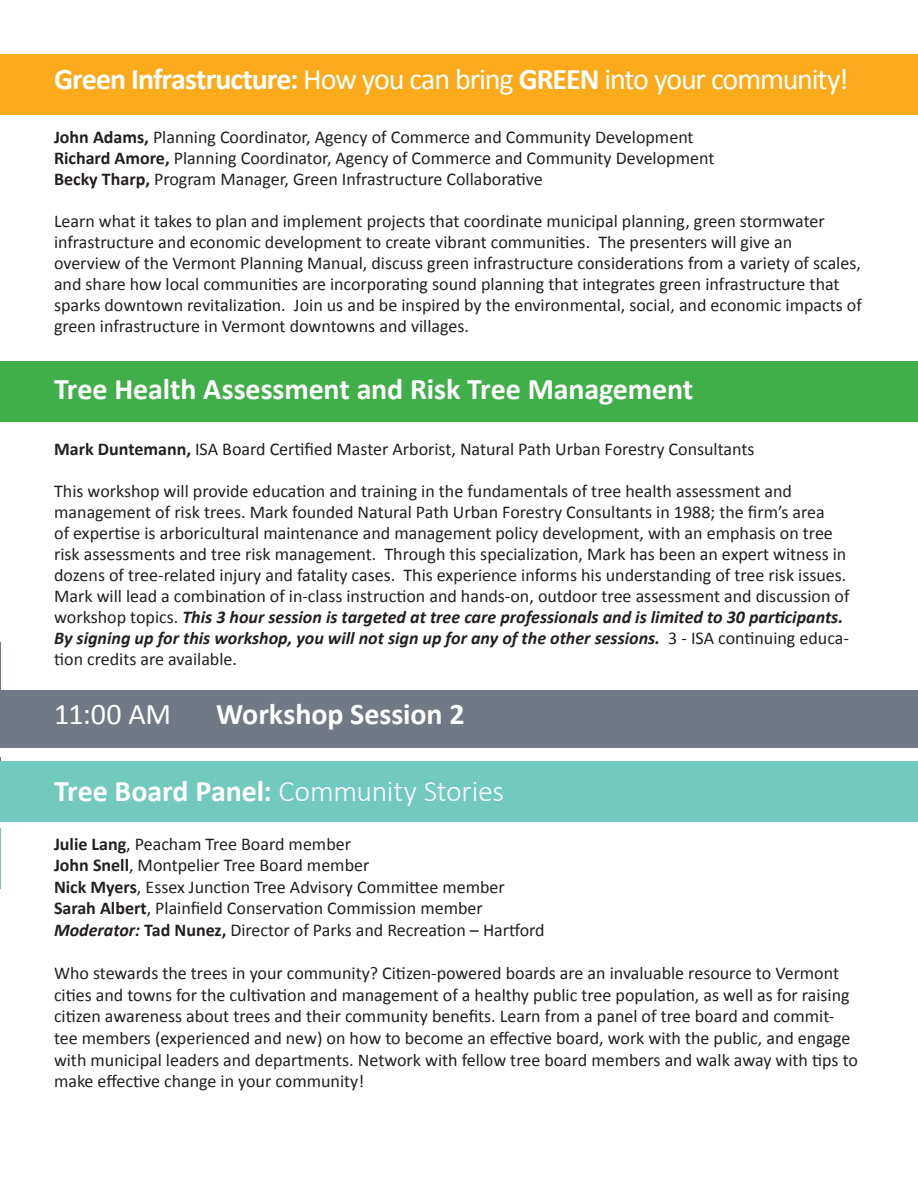
<style>
.page{position:relative;width:918px;height:1188px;background:#fff}
.page>*{position:absolute;margin:0;border:0;box-sizing:border-box;transform-origin:0 0}
.t1{font:30px "Calibri";letter-spacing:-.04em;color:#fff}
.t2{font:700 30px "Calibri";letter-spacing:-.005em;color:#fff}
.t3{font:300 30px "Calibri";letter-spacing:-.01em;color:#fff}
.t4{font:18px/21px "Calibri";color:#231f20}
.s1{font-weight:700}
.s2{font-weight:700;font-style:italic}
</style>
<div class="page">
<hr style="left:0;top:828px;width:1px;height:61px;background:#72c9be">
<hr style="left:0;top:642px;width:1px;height:58px;background:#717986">
<hr style="left:0;top:757px;width:1px;height:58px;background:#717986">
<div style="left:0;top:54px;width:918px;height:61px;background:#faaa1b"></div>
<div style="left:0;top:361px;width:918px;height:61px;background:#40ae49"></div>
<div style="left:0;top:761px;width:918px;height:61px;background:#72c9be"></div>
<div style="left:0;top:690px;width:918px;height:58px;background:#717986"></div>
<h1 class="t1" style="left:54px;top:61px;width:796px"><span class="s1">Green Infrastructure:</span> How you can bring <span class="s1">GREEN</span> into your community!</h1>
<p class="t4" style="left:54px;top:127px;width:662px"><span class="s1">John Adams,</span> Planning Coordinator, Agency of Commerce and Community Development<br><span class="s1">Richard Amore,</span> Planning Coordinator, Agency of Commerce and Community Development<br><span class="s1">Becky Tharp,</span> Program Manager, Green Infrastructure Collaborative</p>
<p class="t4" style="left:54px;top:211px;width:809px">Learn what it takes to plan and implement projects that coordinate municipal planning, green stormwater infrastructure and economic development to create vibrant communities. The presenters will give an overview of the Vermont Planning Manual, discuss green infrastructure considerations from a variety of scales, and share how local communities are incorporating sound planning that integrates green infrastructure that sparks downtown revitalization. Join us and be inspired by the environmental, social, and economic impacts of green infrastructure in Vermont downtowns and villages.</p>
<h1 class="t2" style="left:54px;top:370px;width:641px">Tree Health Assessment and Risk Tree Management</h1>
<p class="t4" style="left:54px;top:438px;width:702px"><span class="s1">Mark Duntemann,</span> ISA Board Certified Master Arborist, Natural Path Urban Forestry Consultants</p>
<p class="t4" style="left:54px;top:480px;width:797px">This workshop will provide education and training in the fundamentals of tree health assessment and management of risk trees. Mark founded Natural Path Urban Forestry Consultants in 1988; the firm’s area<br>of expertise is arboricultural maintenance and management policy development, with an emphasis on tree risk assessments and tree risk management. Through this specialization, Mark has been an expert witness in dozens of tree-related injury and fatality cases. This experience informs his understanding of tree risk issues.<br>Mark will lead a combination of in-class instruction and hands-on, outdoor tree assessment and discussion of workshop topics. <span class="s2">This 3 hour session is targeted at tree care professionals and is limited to 30 participants.<br>By signing up for this workshop, you will not sign up for any of the other sessions.</span> 3 - ISA continuing educa&shy;tion credits are available.</p>
<h1 class="t1" style="left:54px;top:695px;width:119px">11:00 AM</h1>
<h1 class="t2" style="left:216px;top:694px;width:250px">Workshop Session 2</h1>
<h1 class="t3" style="left:54px;top:772px;width:452px"><span class="s1">Tree Board Panel:</span> Community Stories</h1>
<p class="t4" style="left:54px;top:833px;width:492px;line-height:21.6px"><span class="s1">Julie Lang</span>, Peacham Tree Board member<br><span class="s1">John Snell</span>, Montpelier Tree Board member<br><span class="s1">Nick Myers</span>, Essex Junction Tree Advisory Committee member <span class="s1">Sarah Albert</span>, Plainfield Conservation Commission member <span class="s2">Moderator:</span> <span class="s1">Tad Nunez,</span> Director of Parks and Recreation – Hartford</p>
<p class="t4" style="left:54px;top:962px;width:806px;line-height:21.6px">Who stewards the trees in your community? Citizen-powered boards are an invaluable resource to Vermont cities and towns for the cultivation and management of a healthy public tree population, as well as for raising citizen awareness about trees and their community benefits. Learn from a panel of tree board and commit&shy;tee members (experienced and new) on how to become an effective board, work with the public, and engage with municipal leaders and departments. Network with fellow tree board members and walk away with tips to make effective change in your community!</p>
</div>
